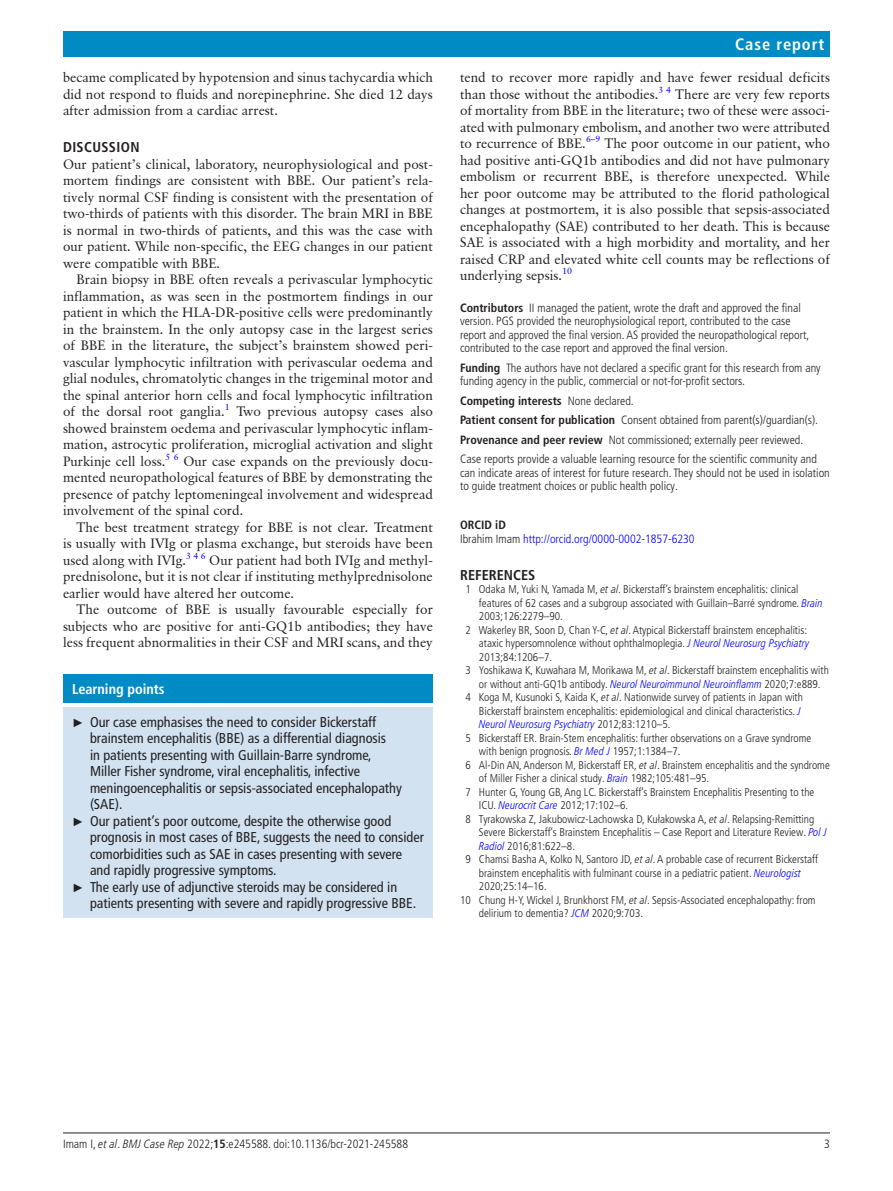
<style>
.page{position:relative;width:893px;height:1191px;background:#fff}
.page>*{position:absolute;margin:0;border:0;box-sizing:border-box;transform-origin:0 0}
.t1{font:700 condensed 16.5px "Frutiger LT Pro";letter-spacing:.055em;color:#fff}
.t2{font:condensed 14.25px "Frutiger LT Pro";color:#231f20}
.t3{font:700 condensed 14.25px "Frutiger LT Pro";color:#fff}
.t4{font:700 condensed 14.25px "Frutiger LT Pro";letter-spacing:.025em;color:#231f20}
.t5{font:700 condensed 14.25px "Frutiger LT Std";color:#231f20}
.t6{font:13.5px/16.5px "Classical Garamond BT";color:#231f20;text-align:justify}
.t7{font:300 condensed 12px/13.5px "Frutiger LT Pro";color:#231f20}
.t8{font:300 condensed 12px/13.5px "Frutiger LT Pro";color:#00f}
.t9{font:300 condensed 11.25px "Frutiger LT Pro";color:#231f20}
.t10{font:italic 300 condensed 11.25px "Frutiger LT Pro";color:#00f}
.s1{font-family:"Arial";font-stretch:normal;font-size:12px}
.s2{font-weight:700}
.s3{font-weight:700;color:#231f20}
.s4{color:#231f20}
.s5{font-style:italic}
.s6{font-style:italic;color:#00f}
.s7{font-style:normal;color:#231f20}
</style>
<div class="page">
<hr style="left:63px;top:1132px;width:767px;height:1px;background:#231f20">
<div style="left:63px;top:31px;width:767px;height:25px;background:#008bc5"></div>
<div style="left:63px;top:674px;width:370px;height:29px;background:#008bc5"></div>
<div style="left:63px;top:707px;width:370px;height:210px;background:#d2e2f0"></div>
<p class="t6" style="left:63px;top:69px;width:371px">became complicated by hypotension and sinus tachycardia which did not respond to fluids and norepinephrine. She died 12 days after admission from a cardiac arrest.</p>
<p class="t4" style="left:63px;top:139px;width:78px">DISCUSSION</p>
<p class="t6" style="left:63px;top:155px;width:371px">Our patient’s clinical, laboratory, neurophysiological and post&shy;mortem findings are consistent with BBE. Our patient’s rela&shy;tively normal CSF finding is consistent with the presentation of two-thirds of patients with this disorder. The brain MRI in BBE is normal in two-thirds of patients, and this was the case with our patient. While non-specific, the EEG changes in our patient were compatible with BBE.</p>
<p class="t6" style="left:63px;top:271px;width:371px;text-indent:14px">Brain biopsy in BBE often reveals a perivascular lymphocytic inflammation, as was seen in the postmortem findings in our patient in which the HLA-DR-positive cells were predominantly in the brainstem. In the only autopsy case in the largest series of BBE in the literature, the subject’s brainstem showed peri&shy;vascular lymphocytic infiltration with perivascular oedema and glial nodules, chromatolytic changes in the trigeminal motor and the spinal anterior horn cells and focal lymphocytic infiltration of the dorsal root ganglia.<sup>1</sup> Two previous autopsy cases also showed brainstem oedema and perivascular lymphocytic inflam&shy;mation, astrocytic proliferation, microglial activation and slight Purkinje cell loss.<sup>5</sup> <sup>6</sup> Our case expands on the previously docu&shy;mented neuropathological features of BBE by demonstrating the presence of patchy leptomeningeal involvement and widespread involvement of the spinal cord.</p>
<p class="t6" style="left:63px;top:518px;width:371px;text-indent:14px">The best treatment strategy for BBE is not clear. Treatment is usually with IVIg or plasma exchange, but steroids have been used along with IVIg.<sup>3</sup> <sup>4</sup> <sup>6</sup> Our patient had both IVIg and methyl&shy;prednisolone, but it is not clear if instituting methylprednisolone earlier would have altered her outcome.</p>
<p class="t6" style="left:63px;top:601px;width:371px;text-indent:14px">The outcome of BBE is usually favourable especially for subjects who are positive for anti-GQ1b antibodies; they have less frequent abnormalities in their CSF and MRI scans, and they</p>
<p class="t3" style="left:72px;top:680px;width:94px">Learning points</p>
<p class="t2" style="left:72px;top:713px;width:306px"><span class="s1">►</span> Our case emphasises the need to consider Bickerstaff</p>
<p class="t2" style="left:90px;top:730px;width:298px">brainstem encephalitis (BBE) as a differential diagnosis</p>
<p class="t2" style="left:90px;top:746px;width:283px">in patients presenting with Guillain-Barre syndrome,</p>
<p class="t2" style="left:90px;top:763px;width:272px">Miller Fisher syndrome, viral encephalitis, infective</p>
<p class="t2" style="left:90px;top:779px;width:313px">meningoencephalitis or sepsis-associated encephalopathy</p>
<p class="t2" style="left:90px;top:796px;width:34px">(SAE).</p>
<p class="t2" style="left:72px;top:812px;width:321px"><span class="s1">►</span> Our patient’s poor outcome, despite the otherwise good</p>
<p class="t2" style="left:90px;top:829px;width:335px">prognosis in most cases of BBE, suggests the need to consider</p>
<p class="t2" style="left:90px;top:845px;width:314px">comorbidities such as SAE in cases presenting with severe</p>
<p class="t2" style="left:90px;top:862px;width:188px">and rapidly progressive symptoms.</p>
<p class="t2" style="left:72px;top:878px;width:327px"><span class="s1">►</span> The early use of adjunctive steroids may be considered in</p>
<p class="t2" style="left:90px;top:895px;width:328px">patients presenting with severe and rapidly progressive BBE.</p>
<p class="t1" style="left:735px;top:34px;width:91px">Case report</p>
<p class="t6" style="left:460px;top:69px;width:371px">tend to recover more rapidly and have fewer residual deficits than those without the antibodies.<sup>3</sup> <sup>4</sup> There are very few reports of mortality from BBE in the literature; two of these were associ&shy;ated with pulmonary embolism, and another two were attributed to recurrence of BBE.<sup>6–9</sup> The poor outcome in our patient, who had positive anti-GQ1b antibodies and did not have pulmonary embolism or recurrent BBE, is therefore unexpected. While her poor outcome may be attributed to the florid pathological changes at postmortem, it is also possible that sepsis-associated encephalopathy (SAE) contributed to her death. This is because SAE is associated with a high morbidity and mortality, and her raised CRP and elevated white cell counts may be reflections of underlying sepsis.<sup>10</sup></p>
<p class="t7" style="left:460px;top:301px;width:351px"><span class="s2">Contributors</span> II managed the patient, wrote the draft and approved the final version. PGS provided the neurophysiological report, contributed to the case report and approved the final version. AS provided the neuropathological report, contributed to the case report and approved the final version.</p>
<p class="t7" style="left:460px;top:361px;width:362px"><span class="s2">Funding</span> The authors have not declared a specific grant for this research from any funding agency in the public, commercial or not-for-profit sectors.</p>
<p class="t7" style="left:460px;top:391px;width:359px;line-height:19.5px"><span class="s2">Competing interests</span> None declared.<br><span class="s2">Patient consent for publication</span> Consent obtained from parent(s)/guardian(s).<br><span class="s2">Provenance and peer review</span> Not commissioned; externally peer reviewed.<br>Case reports provide a valuable learning resource for the scientific community and</p>
<p class="t7" style="left:460px;top:466px;width:371px">can indicate areas of interest for future research. They should not be used in isolation to guide treatment choices or public health policy.</p>
<p class="t8" style="left:460px;top:518px;width:236px"><span class="s3">ORCID iD<br></span><span class="s4">Ibrahim Imam</span> http://orcid.org/0000-0002-1857-6230</p>
<p class="t5" style="left:460px;top:566px;width:77px">REFERENCES</p>
<p class="t9" style="left:465px;top:583px;width:334px">1 Odaka M, Yuki N, Yamada M, <span class="s5">et al</span>. Bickerstaff’s brainstem encephalitis: clinical</p>
<p class="t9" style="left:479px;top:596px;width:345px">features of 62 cases and a subgroup associated with Guillain–Barré syndrome. <span class="s6">Brain</span></p>
<p class="t9" style="left:479px;top:610px;width:85px">2003;126:2279–90.</p>
<p class="t9" style="left:465px;top:623px;width:343px">2 Wakerley BR, Soon D, Chan Y-C, <span class="s5">et al</span>. Atypical Bickerstaff brainstem encephalitis:</p>
<p class="t9" style="left:479px;top:637px;width:332px">ataxic hypersomnolence without ophthalmoplegia. <span class="s6">J Neurol Neurosurg Psychiatry</span></p>
<p class="t9" style="left:479px;top:650px;width:75px">2013;84:1206–7.</p>
<p class="t9" style="left:465px;top:664px;width:365px">3 Yoshikawa K, Kuwahara M, Morikawa M, <span class="s5">et al</span>. Bickerstaff brainstem encephalitis with</p>
<p class="t9" style="left:479px;top:677px;width:343px">or without anti-GQ1b antibody. <span class="s6">Neurol Neuroimmunol Neuroinflamm</span> 2020;7:e889.</p>
<p class="t9" style="left:465px;top:691px;width:339px">4 Koga M, Kusunoki S, Kaida K, <span class="s5">et al</span>. Nationwide survey of patients in Japan with</p>
<p class="t9" style="left:479px;top:704px;width:323px">Bickerstaff brainstem encephalitis: epidemiological and clinical characteristics. <span class="s6">J</span></p>
<p class="t10" style="left:479px;top:718px;width:193px">Neurol Neurosurg Psychiatry <span class="s7">2012;83:1210–5.</span></p>
<p class="t9" style="left:465px;top:731px;width:347px">5 Bickerstaff ER. Brain-Stem encephalitis: further observations on a Grave syndrome</p>
<p class="t9" style="left:479px;top:745px;width:203px">with benign prognosis. <span class="s6">Br Med J</span> 1957;1:1384–7.</p>
<p class="t9" style="left:465px;top:758px;width:366px">6 Al-Din AN, Anderson M, Bickerstaff ER, <span class="s5">et al</span>. Brainstem encephalitis and the syndrome</p>
<p class="t9" style="left:479px;top:772px;width:232px">of Miller Fisher a clinical study. <span class="s6">Brain</span> 1982;105:481–95.</p>
<p class="t9" style="left:465px;top:785px;width:350px">7 Hunter G, Young GB, Ang LC. Bickerstaff’s Brainstem Encephalitis Presenting to the</p>
<p class="t9" style="left:479px;top:799px;width:151px">ICU. <span class="s6">Neurocrit Care</span> 2012;17:102–6.</p>
<p class="t9" style="left:465px;top:812px;width:350px">8 Tyrakowska Z, Jakubowicz-Lachowska D, Kułakowska A, <span class="s5">et al</span>. Relapsing-Remitting</p>
<p class="t9" style="left:479px;top:826px;width:349px">Severe Bickerstaff’s Brainstem Encephalitis – Case Report and Literature Review. <span class="s6">Pol J</span></p>
<p class="t9" style="left:479px;top:839px;width:98px"><span class="s6">Radiol</span> 2016;81:622–8.</p>
<p class="t9" style="left:465px;top:853px;width:354px">9 Chamsi Basha A, Kolko N, Santoro JD, <span class="s5">et al</span>. A probable case of recurrent Bickerstaff</p>
<p class="t9" style="left:479px;top:866px;width:324px">brainstem encephalitis with fulminant course in a pediatric patient. <span class="s6">Neurologist</span></p>
<p class="t9" style="left:479px;top:880px;width:69px">2020;25:14–16.</p>
<p class="t9" style="left:460px;top:893px;width:357px">10 Chung H-Y, Wickel J, Brunkhorst FM, <span class="s5">et al</span>. Sepsis-Associated encephalopathy: from</p>
<p class="t9" style="left:479px;top:907px;width:166px">delirium to dementia? <span class="s6">JCM</span> 2020;9:703.</p>
<p class="t7" style="left:63px;top:1136px;width:347px">Imam I, <span class="s5">et al</span>. <span class="s5">BMJ Case Rep</span> 2022;<span class="s2">15</span>:e245588. doi:10.1136/bcr-2021-245588</p>
<p class="t7" style="left:824px;top:1136px;width:7px">3</p>
</div>
